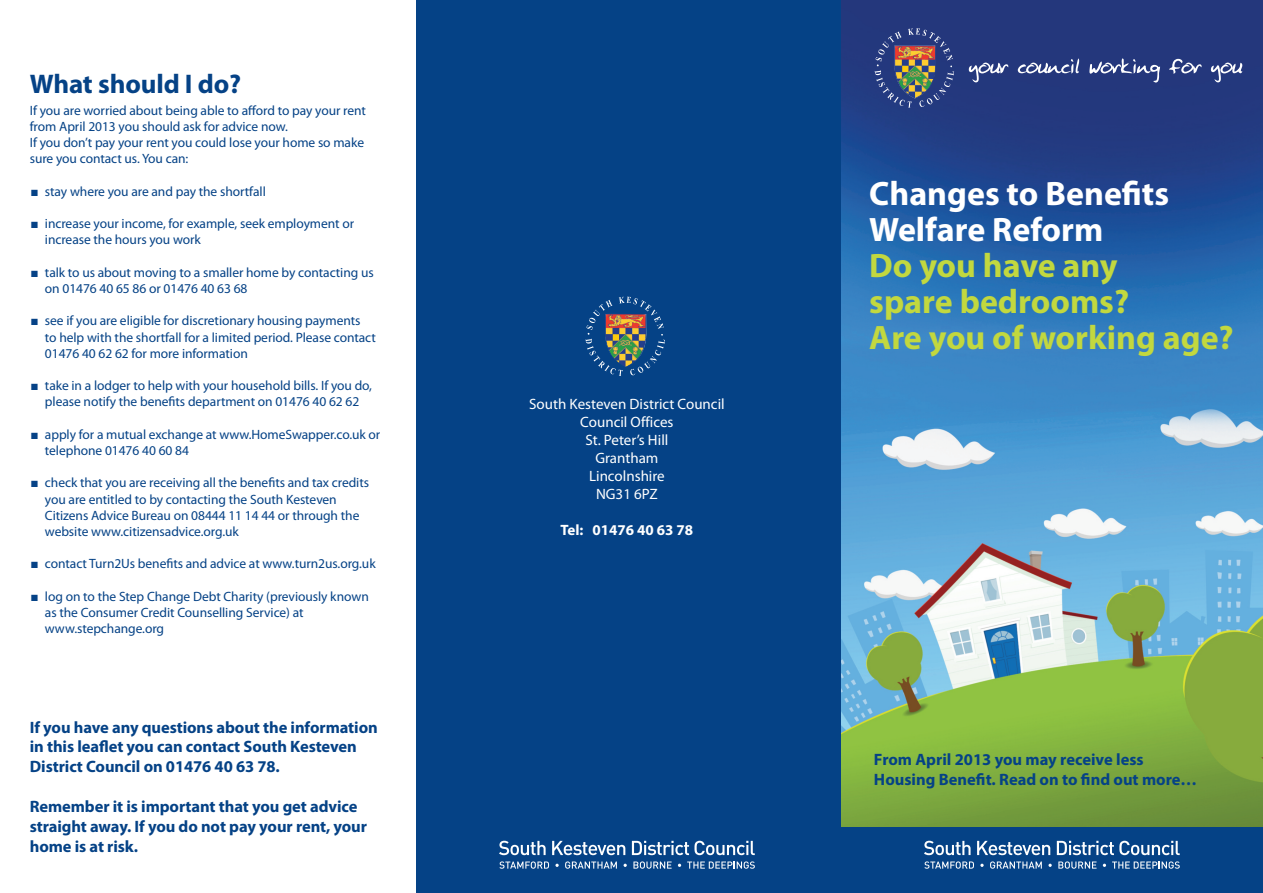
<style>
.page{position:relative;width:1263px;height:893px;background:#fff}
.page>*{position:absolute;margin:0;border:0;box-sizing:border-box;transform-origin:0 0}
.t1{font:700 33.9px/36px "Myriad Pro";color:#c2d83f}
.t2{font:700 33.9px/36px "Myriad Pro";color:#fff}
.t3{font:700 27px "Myriad Pro";letter-spacing:-.005em;color:#054286}
.t4{font:700 16.5px/19.8px "Myriad Pro";letter-spacing:-.005em;color:#054286}
.t5{font:15px/18px "Myriad Pro";color:#fff;text-align:center}
.t6{font:700 15px "Myriad Pro";color:#fff}
.t7{font:13.5px/16.2px "Myriad Pro";letter-spacing:-.005em;color:#054286}
</style>
<div class="page">
<img style="left:841px;top:0;width:422px;height:827px">
<div style="left:837px;top:827px;width:426px;height:66px;background:#054286"></div>
<img style="left:908px;top:28px;width:33px;height:15px">
<div style="left:417px;top:0;width:424px;height:893px;background:#054286"></div>
<img style="left:619px;top:297px;width:32px;height:14px">
<svg style="left:499px;top:841px;width:47px;height:14px"></svg>
<svg style="left:552px;top:841px;width:73px;height:14px"></svg>
<svg style="left:632px;top:841px;width:123px;height:14px"></svg>
<svg style="left:499px;top:861px;width:50px;height:8px"></svg>
<svg style="left:555px;top:864px;width:4px;height:3px"></svg>
<svg style="left:565px;top:861px;width:52px;height:8px"></svg>
<svg style="left:623px;top:864px;width:4px;height:3px"></svg>
<svg style="left:633px;top:861px;width:39px;height:8px"></svg>
<svg style="left:687px;top:861px;width:68px;height:8px"></svg>
<svg style="left:969px;top:58px;width:273px;height:25px;background:#465690"></svg>
<svg style="left:924px;top:841px;width:46px;height:14px"></svg>
<svg style="left:977px;top:841px;width:73px;height:14px"></svg>
<svg style="left:1057px;top:841px;width:123px;height:14px"></svg>
<svg style="left:924px;top:861px;width:50px;height:8px"></svg>
<svg style="left:980px;top:864px;width:4px;height:3px"></svg>
<svg style="left:990px;top:861px;width:52px;height:8px"></svg>
<svg style="left:1048px;top:864px;width:4px;height:3px"></svg>
<svg style="left:1058px;top:861px;width:38px;height:8px"></svg>
<svg style="left:1112px;top:861px;width:68px;height:8px"></svg>
<h2 class="t3" style="left:30px;top:73px;width:213px">What should I do?</h2>
<p class="t7" style="left:30px;top:103px;width:338px">If you are worried about being able to afford to pay your rent from April 2013 you should ask for advice now.<br>If you don’t pay your rent you could lose your home so make sure you contact us. You can:</p>
<p class="t7" style="left:31px;top:184px;width:236px">■ stay where you are and pay the shortfall</p>
<p class="t7" style="left:45px;top:217px;width:311px;text-indent:-14px">■ increase your income, for example, seek employment or increase the hours you work</p>
<p class="t7" style="left:45px;top:265px;width:330px;text-indent:-14px">■ talk to us about moving to a smaller home by contacting us on 01476 40 65 86 or 01476 40 63 68</p>
<p class="t7" style="left:45px;top:314px;width:332px;text-indent:-14px">■ see if you are eligible for discretionary housing payments<br>to help with the shortfall for a limited period. Please contact<br>01476 40 62 62 for more information</p>
<p class="t7" style="left:31px;top:379px;width:342px;text-align:center">■ take in a lodger to help with your household bills. If you do, please notify the benefits department on 01476 40 62 62</p>
<p class="t7" style="left:45px;top:427px;width:337px;text-indent:-14px">■ apply for a mutual exchange at www.HomeSwapper.co.uk or telephone 01476 40 60 84</p>
<p class="t7" style="left:45px;top:476px;width:326px;text-indent:-14px">■ check that you are receiving all the benefits and tax credits you are entitled to by contacting the South Kesteven Citizens Advice Bureau on 08444 11 14 44 or through the website www.citizensadvice.org.uk</p>
<p class="t7" style="left:31px;top:557px;width:346px">■ contact Turn2Us benefits and advice at www.turn2us.org.uk</p>
<p class="t7" style="left:45px;top:589px;width:325px;text-indent:-14px">■ log on to the Step Change Debt Charity (previously known as the Consumer Credit Counselling Service) at www.stepchange.org</p>
<p class="t4" style="left:30px;top:718px;width:349px">If you have any questions about the information in this leaflet you can contact South Kesteven<br>District Council on 01476 40 63 78.</p>
<p class="t4" style="left:30px;top:798px;width:339px">Remember it is important that you get advice straight away. If you do not pay your rent, your home is at risk.</p>
<p class="t5" style="left:529px;top:396px;width:197px">South Kesteven District Council<br>Council Offices<br>St. Peter’s Hill<br>Grantham<br>Lincolnshire<br>NG31 6PZ</p>
<p class="t6" style="left:560px;top:524px;width:134px">Tel: 01476 40 63 78</p>
<h1 class="t2" style="left:869px;top:178px;width:301px">Changes to Benefits<br>Welfare Reform</h1>
<h1 class="t1" style="left:869px;top:250px;width:366px">Do you have any<br>spare bedrooms?<br>Are you of working age?</h1>
<p class="t4" style="left:874px;top:751px;width:324px">From April 2013 you may receive less<br>Housing Benefit. Read on to find out more…</p>
</div>
